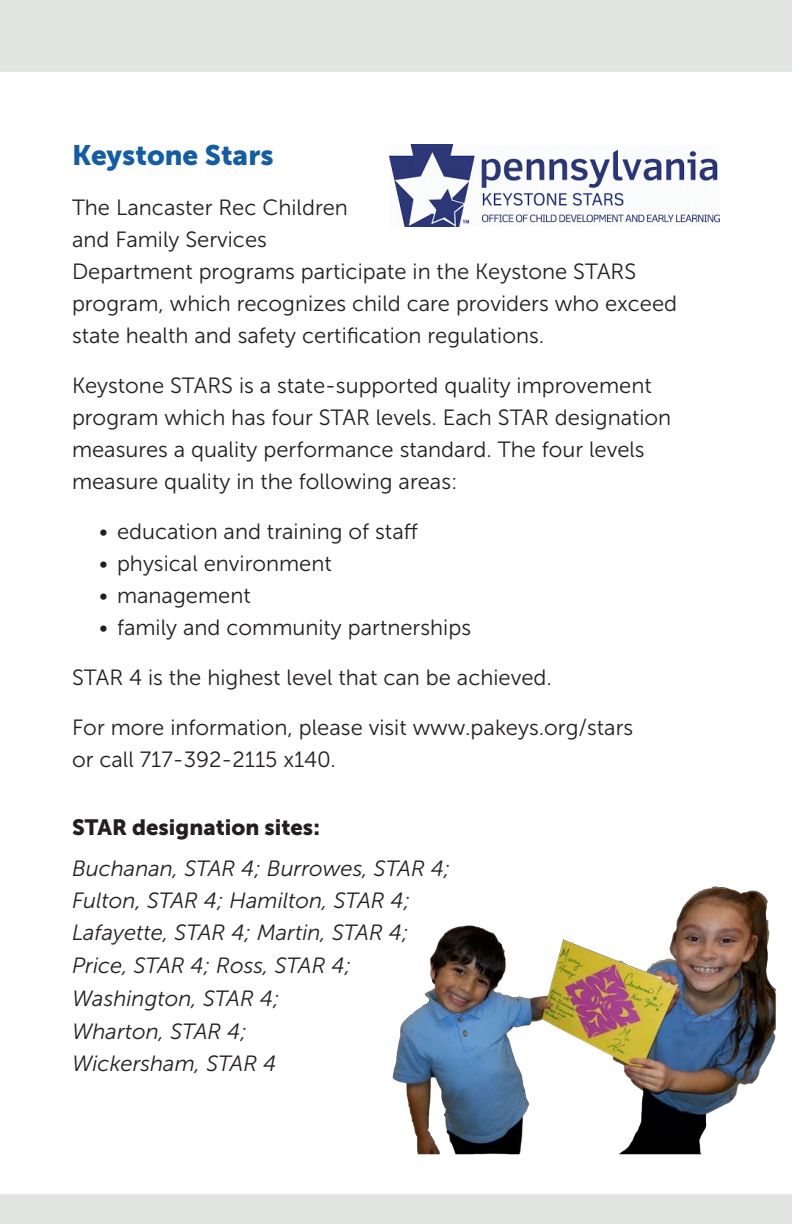
<style>
.page{position:relative;width:792px;height:1224px;background:#fff}
.page>*{position:absolute;margin:0;border:0;box-sizing:border-box;transform-origin:0 0}
.t1{font:28px "Museo Sans 900";color:#135ca6}
.t2{font:22px/32px "Museo Sans 300";color:#231f20}
.t3{font:italic 22px/32px "Museo Sans 300";color:#231f20}
.t4{font:22px "Museo Sans 900";color:#231f20}
</style>
<div class="page">
<img style="left:0;top:0;width:792px;height:1224px">
<img style="left:389px;top:144px;width:331px;height:82px">
<img style="left:383px;top:861px;width:404px;height:309px">
<p class="t1" style="left:72px;top:139px;width:203px">Keystone Stars</p>
<p class="t2" style="left:72px;top:192px;width:607px">The Lancaster Rec Children<br>and Family Services<br>Department programs participate in the Keystone STARS program, which recognizes child care providers who exceed state health and safety certification regulations.</p>
<p class="t2" style="left:72px;top:370px;width:601px">Keystone STARS is a state-supported quality improvement program which has four STAR levels. Each STAR designation measures a quality performance standard. The four levels measure quality in the following areas:</p>
<p class="t2" style="left:99px;top:516px;width:320px">• education and training of staff</p>
<p class="t2" style="left:99px;top:548px;width:234px">• physical environment</p>
<p class="t2" style="left:99px;top:580px;width:153px">• management</p>
<p class="t2" style="left:99px;top:612px;width:374px">• family and community partnerships</p>
<p class="t2" style="left:72px;top:662px;width:482px">STAR 4 is the highest level that can be achieved.</p>
<p class="t2" style="left:72px;top:712px;width:563px">For more information, please visit www.pakeys.org/stars or call 717-392-2115 x140.</p>
<p class="t4" style="left:72px;top:815px;width:249px">STAR designation sites:</p>
<p class="t3" style="left:72px;top:853px;width:380px">Buchanan, STAR 4; Burrowes, STAR 4;<br>Fulton, STAR 4; Hamilton, STAR 4;<br>Lafayette, STAR 4; Martin, STAR 4;</p>
<p class="t3" style="left:72px;top:950px;width:281px">Price, STAR 4; Ross, STAR 4;</p>
<p class="t3" style="left:72px;top:983px;width:209px">Washington, STAR 4;</p>
<p class="t3" style="left:72px;top:1016px;width:206px">Wharton, STAR 4;<br>Wickersham, STAR 4</p>
</div>
